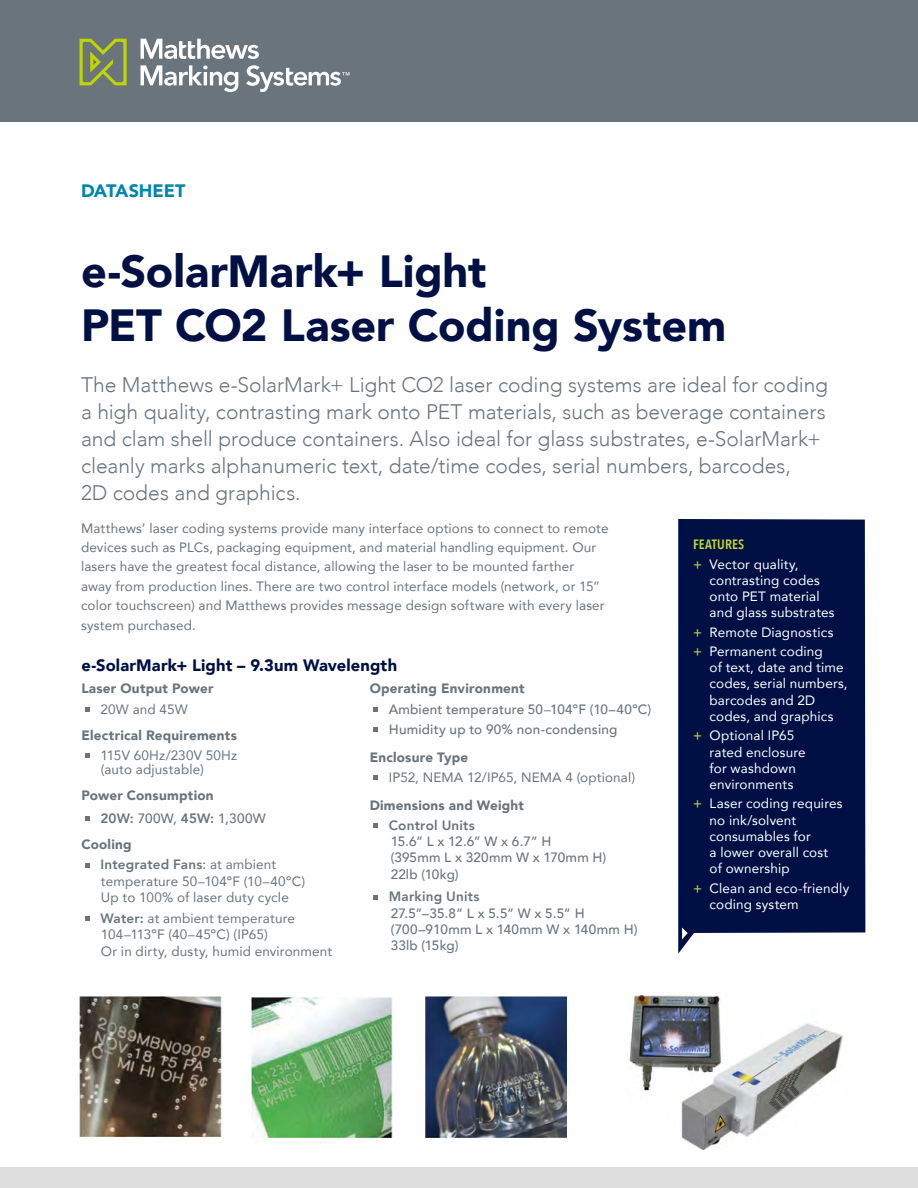
<style>
.page{position:relative;width:918px;height:1188px;background:#fff}
.page>*{position:absolute;margin:0;border:0;box-sizing:border-box;transform-origin:0 0}
.t1{font:900 45px/54px "Avenir";letter-spacing:-.005em;color:#001044}
.t2{font:300 21px/27px "Avenir";color:#69747c}
.t3{font:900 18px "Avenir";letter-spacing:-.005em;color:#0086a8}
.t4{font:900 16.5px "Avenir";letter-spacing:.01em;color:#001044}
.t5{font:13.5px/19.5px "Avenir";letter-spacing:.01em;color:#69747c}
.t6{font:13.5px/16.2px "Avenir";letter-spacing:.01em;color:#fff}
.t7{font:500 13.5px/16.2px "Avenir";letter-spacing:.015em;color:#69747c}
.t8{font:900 13.5px/23px "Avenir";letter-spacing:.015em;color:#69747c}
.t9{font:800 13.5px/20.2px "Avenir";letter-spacing:.015em;color:#69747c}
.t10{font:600 13.5px "Avenir Next Condensed";letter-spacing:.01em;color:#c4d82e}
.s1{font-weight:500;color:#c4d82e}
.s2{font-weight:800}
.s3{font-weight:500}
.s4{font-weight:900}
.s5{font-weight:400}
</style>
<div class="page">
<div style="left:0;top:0;width:918px;height:122px;background:#69747c"></div>
<svg style="left:80px;top:39px;width:47px;height:46px"></svg>
<svg style="left:141px;top:39px;width:118px;height:20px"></svg>
<svg style="left:141px;top:65px;width:97px;height:27px"></svg>
<svg style="left:246px;top:65px;width:103px;height:27px"></svg>
<div style="left:0;top:1168px;width:918px;height:20px;background:#dddedd"></div>
<div style="left:678px;top:519px;width:187px;height:435px;background:#001044"></div>
<img style="left:80px;top:997px;width:143px;height:140px">
<img style="left:251px;top:997px;width:143px;height:140px">
<img style="left:426px;top:997px;width:140px;height:140px">
<svg style="left:85px;top:707px;width:4px;height:4px"></svg>
<svg style="left:85px;top:754px;width:4px;height:4px"></svg>
<svg style="left:85px;top:816px;width:4px;height:5px"></svg>
<svg style="left:85px;top:863px;width:4px;height:4px"></svg>
<svg style="left:85px;top:916px;width:4px;height:4px"></svg>
<svg style="left:373px;top:707px;width:5px;height:4px"></svg>
<svg style="left:373px;top:728px;width:5px;height:4px"></svg>
<svg style="left:373px;top:776px;width:5px;height:4px"></svg>
<svg style="left:373px;top:824px;width:5px;height:4px"></svg>
<svg style="left:373px;top:895px;width:5px;height:4px"></svg>
<img style="left:629px;top:994px;width:214px;height:156px">
<h3 class="t3" style="left:81px;top:175px;width:106px">DATASHEET</h3>
<h1 class="t1" style="left:81px;top:243px;width:647px">e-SolarMark+ Light<br>PET CO2 Laser Coding System</h1>
<p class="t2" style="left:81px;top:371px;width:749px">The Matthews e-SolarMark+ Light CO2 laser coding systems are ideal for coding a high quality, contrasting mark onto PET materials, such as beverage containers and clam shell produce containers. Also ideal for glass substrates, e-SolarMark+ cleanly marks alphanumeric text, date/time codes, serial numbers, barcodes,<br>2D codes and graphics.</p>
<p class="t10" style="left:693px;top:533px;width:53px">FEATURES</p>
<p class="t6" style="left:710px;top:555px;width:127px;text-indent:-16px"><span class="s1">+</span> Vector quality, contrasting codes onto PET material and glass substrates</p>
<p class="t6" style="left:693px;top:622px;width:142px;line-height:19.5px"><span class="s1">+</span> Remote Diagnostics <span class="s1">+</span> Permanent coding</p>
<p class="t6" style="left:710px;top:659px;width:140px">of text, date and time codes, serial numbers, barcodes and 2D codes, and graphics</p>
<p class="t6" style="left:710px;top:727px;width:98px;text-indent:-16px"><span class="s1">+</span> Optional IP65 rated enclosure for washdown environments</p>
<p class="t6" style="left:710px;top:795px;width:135px;text-indent:-16px"><span class="s1">+</span> Laser coding requires no ink/solvent consumables for<br>a lower overall cost of ownership</p>
<p class="t6" style="left:710px;top:880px;width:141px;text-indent:-16px"><span class="s1">+</span> Clean and eco-friendly coding system</p>
<p class="t5" style="left:81px;top:518px;width:529px">Matthews’ laser coding systems provide many interface options to connect to remote devices such as PLCs, packaging equipment, and material handling equipment. Our lasers have the greatest focal distance, allowing the laser to be mounted farther<br>away from production lines. There are two control interface models (network, or 15” color touchscreen) and Matthews provides message design software with every laser system purchased.</p>
<p class="t4" style="left:81px;top:651px;width:317px">e-SolarMark+ Light – 9.3um Wavelength</p>
<p class="t8" style="left:81px;top:677px;width:134px">Laser Output Power</p>
<p class="t5" style="left:101px;top:699px;width:89px">20W and 45W</p>
<p class="t8" style="left:81px;top:723px;width:157px">Electrical Requirements</p>
<p class="t5" style="left:101px;top:748px;width:138px;line-height:13.5px">115V 60Hz/230V 50Hz (auto adjustable)</p>
<p class="t8" style="left:101px;top:783px;width:167px;text-indent:-19px">Power Consumption<br><span class="s2">20W:</span> <span class="s3">700W,</span> <span class="s2">45W:</span> <span class="s3">1,300W</span></p>
<p class="t9" style="left:101px;top:834px;width:177px;text-indent:-19px"><span class="s4">Cooling<br></span>Integrated Fans<span class="s3">:</span> <span class="s5">at ambient</span></p>
<p class="t5" style="left:101px;top:873px;width:206px;line-height:16.5px">temperature 50–104ºF (10–40ºC)<br>Up to 100% of laser duty cycle</p>
<p class="t5" style="left:101px;top:909px;width:233px;line-height:16.5px"><span class="s2">Water:</span> at ambient temperature<br>104–113ºF (40–45ºC) (IP65)<br>Or in dirty, dusty, humid environment</p>
<p class="t7" style="left:389px;top:678px;width:264px;line-height:20.2px;text-indent:-19px"><span class="s4">Operating Environment<br></span>Ambient temperature 50<span class="s5">–</span>104<span class="s5">º</span>F (10–40<span class="s5">º</span>C)<br>Humidity up to 90% non-condensing</p>
<p class="t8" style="left:370px;top:745px;width:100px">Enclosure Type</p>
<p class="t5" style="left:389px;top:767px;width:248px">IP52, NEMA 12/IP65, NEMA 4 (optional)</p>
<p class="t8" style="left:370px;top:793px;width:156px">Dimensions and Weight</p>
<p class="t9" style="left:389px;top:815px;width:88px">Control Units</p>
<p class="t7" style="left:391px;top:833px;width:217px">15.6” L x 12.6” W x 6.7” H<br>(395mm L x 320mm W x 170mm H)<br>22lb (10kg)</p>
<p class="t9" style="left:389px;top:887px;width:92px">Marking Units</p>
<p class="t7" style="left:391px;top:904px;width:248px">27.5”–35.8” L x 5.5” W x 5.5” H (700–910mm L x 140mm W x 140mm H)<br>33lb (15kg)</p>
</div>
